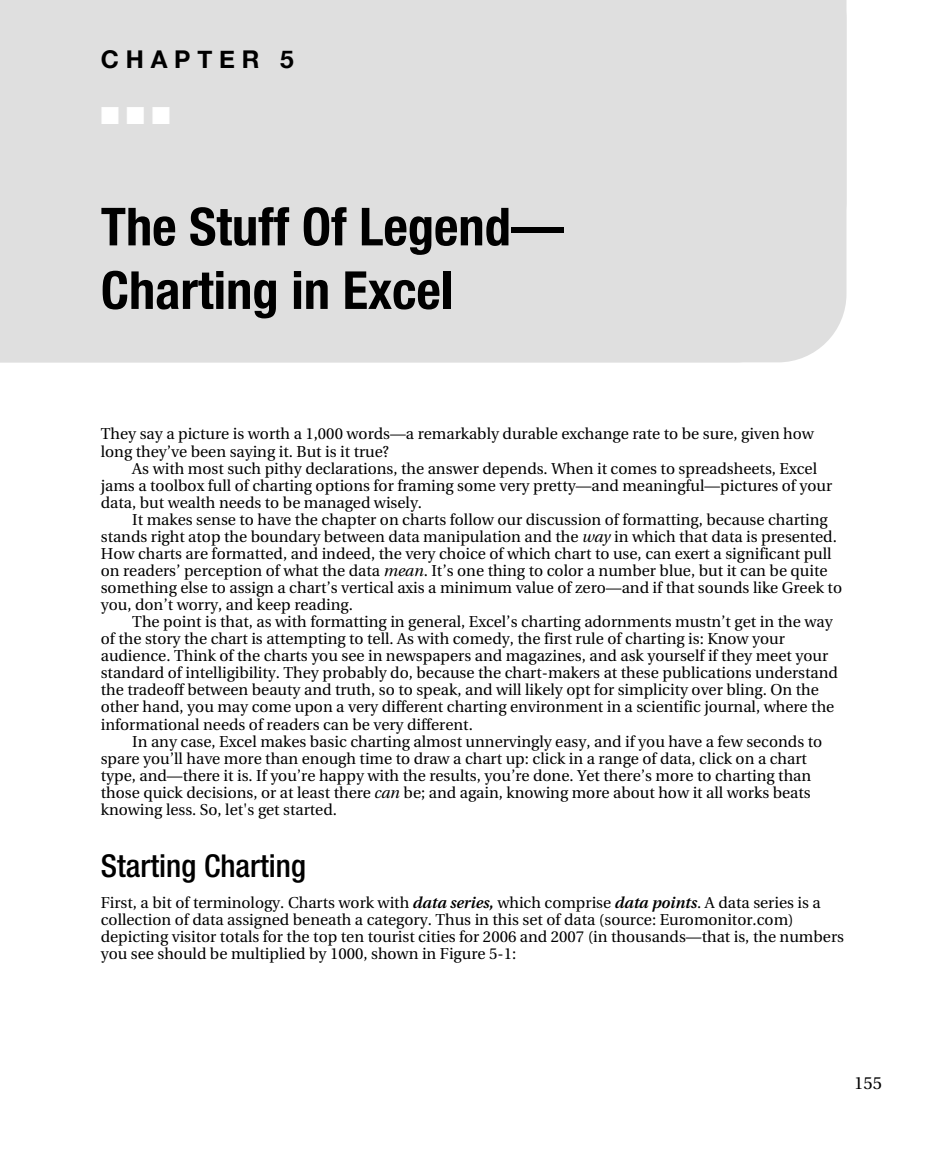
<style>
.page{position:relative;width:945px;height:1166px;background:#fff}
.page>*{position:absolute;margin:0;border:0;box-sizing:border-box;transform-origin:0 0}
.t1{font:700 condensed 52.5px/63.5px "Helvetica Neue";color:#000}
.t2{font:500 condensed 31.5px "Helvetica Neue";color:#000}
.t3{font:700 24.5px "Helvetica Neue";color:#000}
.t4{font:24.5px "Zapf Dingbats";color:#fff}
.t5{font:17.5px "Utopia";color:#000}
.t6{font:15.75px/17.2px "Utopia";color:#000}
.s1{font-style:italic}
.s2{font-weight:600;font-style:italic}
</style>
<div class="page">
<div style="left:0;top:270px;width:805px;height:92px;background:#dfdfdf"></div>
<div style="left:0;top:0;width:847px;height:270px;background:#dfdfdf"></div>
<p class="t3" style="left:101px;top:44px;width:194px">C H A P T E R 5</p>
<p class="t4" style="left:101px;top:104px;width:71px">■ ■ ■</p>
<p class="t1" style="left:101px;top:194px;width:464px">The Stuff Of Legend—<br>Charting in Excel</p>
<p class="t6" style="left:101px;top:427px;width:715px">They say a picture is worth a 1,000 words—a remarkably durable exchange rate to be sure, given how</p>
<p class="t6" style="left:101px;top:444px;width:290px">long they’ve been saying it. But is it true?</p>
<p class="t6" style="left:132px;top:461px;width:686px">As with most such pithy declarations, the answer depends. When it comes to spreadsheets, Excel</p>
<p class="t6" style="left:101px;top:478px;width:733px">jams a toolbox full of charting options for framing some very pretty—and meaningful—pictures of your</p>
<p class="t6" style="left:101px;top:495px;width:323px">data, but wealth needs to be managed wisely.</p>
<p class="t6" style="left:132px;top:512px;width:697px">It makes sense to have the chapter on charts follow our discussion of formatting, because charting</p>
<p class="t6" style="left:101px;top:529px;width:738px">stands right atop the boundary between data manipulation and the <span class="s1">way</span> in which that data is presented.</p>
<p class="t6" style="left:101px;top:546px;width:732px">How charts are formatted, and indeed, the very choice of which chart to use, can exert a significant pull</p>
<p class="t6" style="left:101px;top:563px;width:728px">on readers’ perception of what the data <span class="s1">mean</span>. It’s one thing to color a number blue, but it can be quite</p>
<p class="t6" style="left:101px;top:580px;width:743px">something else to assign a chart’s vertical axis a minimum value of zero—and if that sounds like Greek to</p>
<p class="t6" style="left:101px;top:597px;width:254px">you, don’t worry, and keep reading.</p>
<p class="t6" style="left:132px;top:614px;width:702px">The point is that, as with formatting in general, Excel’s charting adornments mustn’t get in the way</p>
<p class="t6" style="left:101px;top:631px;width:686px">of the story the chart is attempting to tell. As with comedy, the first rule of charting is: Know your</p>
<p class="t6" style="left:101px;top:648px;width:729px">audience. Think of the charts you see in newspapers and magazines, and ask yourself if they meet your</p>
<p class="t6" style="left:101px;top:665px;width:739px">standard of intelligibility. They probably do, because the chart-makers at these publications understand</p>
<p class="t6" style="left:101px;top:683px;width:720px">the tradeoff between beauty and truth, so to speak, and will likely opt for simplicity over bling. On the</p>
<p class="t6" style="left:101px;top:700px;width:735px">other hand, you may come upon a very different charting environment in a scientific journal, where the</p>
<p class="t6" style="left:101px;top:717px;width:374px">informational needs of readers can be very different.</p>
<p class="t6" style="left:132px;top:734px;width:691px">In any case, Excel makes basic charting almost unnervingly easy, and if you have a few seconds to</p>
<p class="t6" style="left:101px;top:751px;width:708px">spare you’ll have more than enough time to draw a chart up: click in a range of data, click on a chart</p>
<p class="t6" style="left:101px;top:768px;width:712px">type, and—there it is. If you’re happy with the results, you’re done. Yet there’s more to charting than</p>
<p class="t6" style="left:101px;top:785px;width:712px">those quick decisions, or at least there <span class="s1">can</span> be; and again, knowing more about how it all works beats</p>
<p class="t6" style="left:101px;top:802px;width:238px">knowing less. So, let's get started.</p>
<p class="t2" style="left:101px;top:847px;width:207px">Starting Charting</p>
<p class="t6" style="left:101px;top:895px;width:745px">First, a bit of terminology. Charts work with <span class="s2">data series,</span> which comprise <span class="s2">data points</span>. A data series is a collection of data assigned beneath a category. Thus in this set of data (source: Euromonitor.com) depicting visitor totals for the top ten tourist cities for 2006 and 2007 (in thousands—that is, the numbers you see should be multiplied by 1000, shown in Figure 5-1:</p>
<p class="t5" style="left:854px;top:1076px;width:29px">155</p>
</div>
